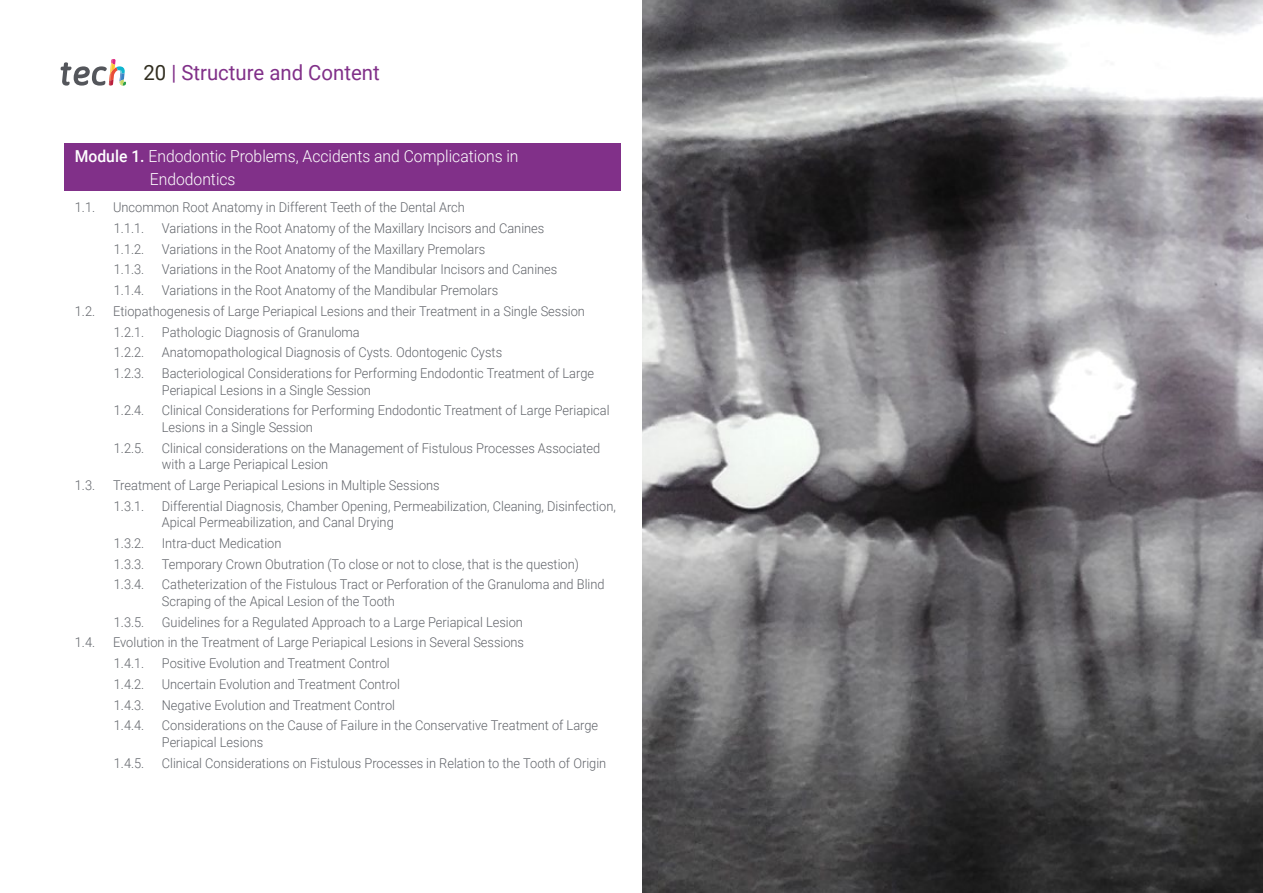
<style>
.page{position:relative;width:1263px;height:893px;background:#fff}
.page>*{position:absolute;margin:0;border:0;box-sizing:border-box;transform-origin:0 0}
.t1{font:21px "Roboto";color:#813089}
.t2{font:300 16.5px/22.5px "Roboto";color:#fff;scale:.95 1}
.t3{font:300 13.5px/16.5px "Roboto";color:#61646a;scale:.95 1}
.s1{color:#312e20}
.s2{font-weight:500}
</style>
<div class="page">
<div style="left:64px;top:144px;width:557px;height:47px;background:#813089"></div>
<img style="left:642px;top:0;width:621px;height:893px">
<svg style="left:61px;top:59px;width:65px;height:27px"></svg>
<h1 class="t1" style="left:144px;top:57px;width:238px"><span class="s1">20</span> | Structure and Content</h1>
<p class="t2" style="left:150px;top:145px;width:390px;text-indent:-75px"><span class="s2">Module 1.</span> Endodontic Problems, Accidents and Complications in<br>Endodontics</p>
<p class="t3" style="left:75px;top:198px;width:23px">1.1.</p>
<p class="t3" style="left:113px;top:196px;width:372px;line-height:20.7px">Uncommon Root Anatomy in Different Teeth of the Dental Arch<br>1.1.1.</p>
<p class="t3" style="left:162px;top:219px;width:404px">Variations in the Root Anatomy of the Maxillary Incisors and Canines</p>
<p class="t3" style="left:114px;top:240px;width:34px">1.1.2.</p>
<p class="t3" style="left:162px;top:240px;width:342px">Variations in the Root Anatomy of the Maxillary Premolars</p>
<p class="t3" style="left:114px;top:261px;width:34px">1.1.3.</p>
<p class="t3" style="left:162px;top:261px;width:418px">Variations in the Root Anatomy of the Mandibular Incisors and Canines</p>
<p class="t3" style="left:114px;top:281px;width:34px">1.1.4.</p>
<p class="t3" style="left:162px;top:281px;width:356px">Variations in the Root Anatomy of the Mandibular Premolars</p>
<p class="t3" style="left:75px;top:302px;width:23px">1.2.</p>
<p class="t3" style="left:113px;top:300px;width:498px;line-height:20.7px">Etiopathogenesis of Large Periapical Lesions and their Treatment in a Single Session<br>1.2.1.</p>
<p class="t3" style="left:162px;top:323px;width:210px">Pathologic Diagnosis of Granuloma</p>
<p class="t3" style="left:114px;top:344px;width:34px">1.2.2.</p>
<p class="t3" style="left:162px;top:344px;width:360px">Anatomopathological Diagnosis of Cysts. Odontogenic Cysts</p>
<p class="t3" style="left:114px;top:364px;width:34px">1.2.3.</p>
<p class="t3" style="left:162px;top:364px;width:456px">Bacteriological Considerations for Performing Endodontic Treatment of Large<br>Periapical Lesions in a Single Session</p>
<p class="t3" style="left:114px;top:402px;width:34px">1.2.4.</p>
<p class="t3" style="left:162px;top:402px;width:473px">Clinical Considerations for Performing Endodontic Treatment of Large Periapical<br>Lesions in a Single Session</p>
<p class="t3" style="left:114px;top:439px;width:34px">1.2.5.</p>
<p class="t3" style="left:162px;top:439px;width:463px">Clinical considerations on the Management of Fistulous Processes Associated with a Large Periapical Lesion</p>
<p class="t3" style="left:75px;top:476px;width:23px">1.3.</p>
<p class="t3" style="left:113px;top:474px;width:345px;line-height:20.7px">Treatment of Large Periapical Lesions in Multiple Sessions<br>1.3.1.</p>
<p class="t3" style="left:162px;top:497px;width:479px">Differential Diagnosis, Chamber Opening, Permeabilization, Cleaning, Disinfection,<br>Apical Permeabilization, and Canal Drying</p>
<p class="t3" style="left:114px;top:534px;width:34px">1.3.2.</p>
<p class="t3" style="left:162px;top:534px;width:127px">Intra-duct Medication</p>
<p class="t3" style="left:114px;top:555px;width:34px">1.3.3.</p>
<p class="t3" style="left:162px;top:555px;width:440px">Temporary Crown Obutration (To close or not to close, that is the question)</p>
<p class="t3" style="left:114px;top:576px;width:34px">1.3.4.</p>
<p class="t3" style="left:162px;top:576px;width:468px">Catheterization of the Fistulous Tract or Perforation of the Granuloma and Blind<br>Scraping of the Apical Lesion of the Tooth</p>
<p class="t3" style="left:114px;top:613px;width:34px">1.3.5.</p>
<p class="t3" style="left:162px;top:613px;width:382px">Guidelines for a Regulated Approach to a Large Periapical Lesion</p>
<p class="t3" style="left:75px;top:634px;width:23px">1.4.</p>
<p class="t3" style="left:113px;top:632px;width:434px;line-height:20.7px">Evolution in the Treatment of Large Periapical Lesions in Several Sessions<br>1.4.1.</p>
<p class="t3" style="left:162px;top:654px;width:241px">Positive Evolution and Treatment Control</p>
<p class="t3" style="left:114px;top:675px;width:34px">1.4.2.</p>
<p class="t3" style="left:162px;top:675px;width:252px">Uncertain Evolution and Treatment Control</p>
<p class="t3" style="left:114px;top:696px;width:34px">1.4.3.</p>
<p class="t3" style="left:162px;top:696px;width:247px">Negative Evolution and Treatment Control</p>
<p class="t3" style="left:114px;top:717px;width:34px">1.4.4.</p>
<p class="t3" style="left:162px;top:717px;width:461px">Considerations on the Cause of Failure in the Conservative Treatment of Large<br>Periapical Lesions</p>
<p class="t3" style="left:114px;top:754px;width:34px">1.4.5.</p>
<p class="t3" style="left:162px;top:754px;width:469px">Clinical Considerations on Fistulous Processes in Relation to the Tooth of Origin</p>
</div>
